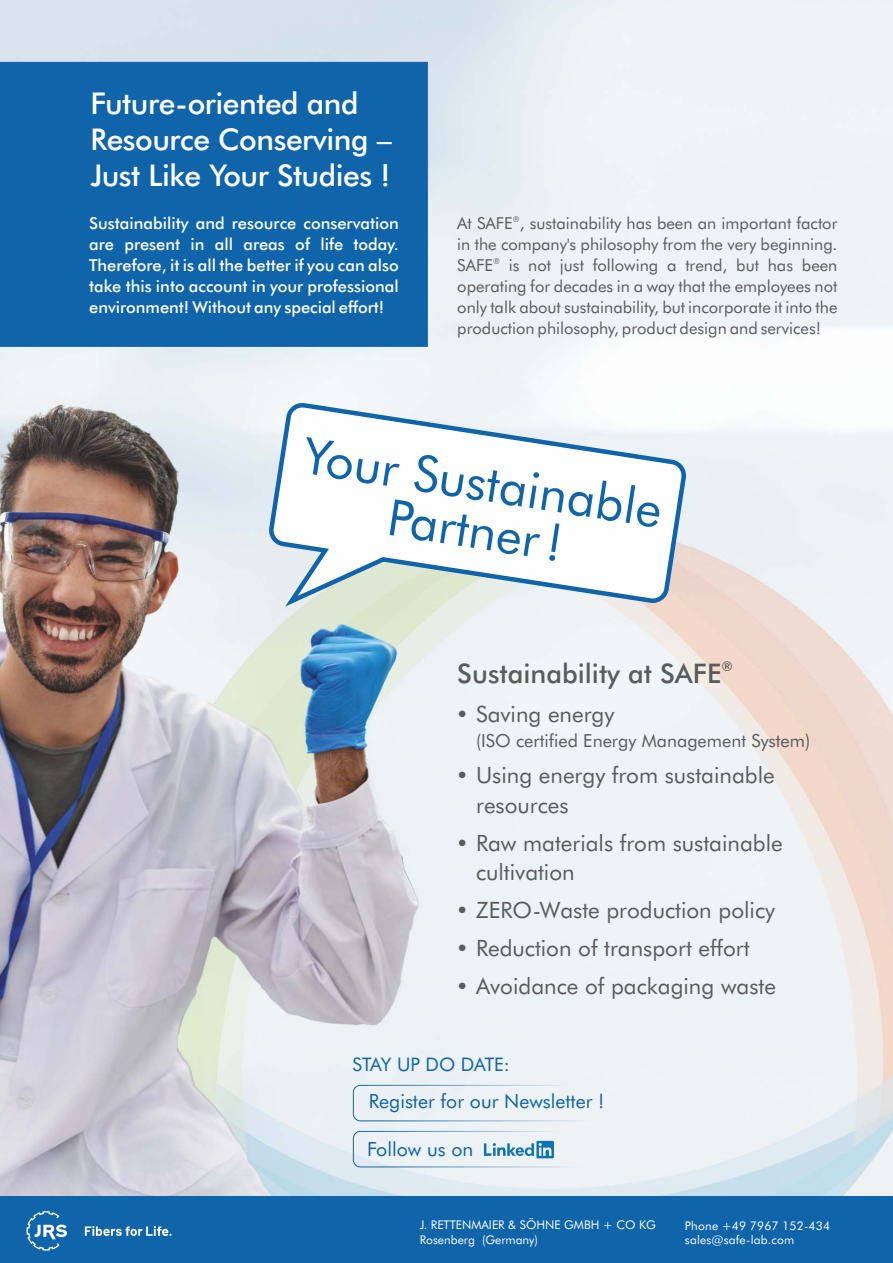
<style>
.page{position:relative;width:893px;height:1263px;background:#fff}
.page>*{position:absolute;margin:0;border:0;box-sizing:border-box;transform-origin:0 0}
.t1{font:50.25px/48.3px "Futura BT";color:#1064a9;text-align:center}
.t2{font:500 30px/36px "Futura BT";letter-spacing:-.015em;color:#fefefe}
.t3{font:500 27px "Futura BT";color:#5b5b5b}
.t4{font:22.5px/29.7px "Futura BT";color:#5b5b5b}
.t5{font:19.5px "Futura BT";color:#0f64a9}
.t6{font:18.6px "Futura BT";letter-spacing:-.01em;color:#0f64a9}
.t7{font:18px "Futura BT";color:#5b5b5b}
.t8{font:16.5px/21px "Futura BT";color:#5b5b5b}
.t9{font:500 16.5px/21px "Futura BT";color:#fefefe;text-align:justify}
.t10{font:500 13.5px "Futura BT";color:#5b5b5b}
.t11{font:12px/14.4px "Futura BT";color:#fefefe}
.t12{font:8.25px "Futura BT";color:#5b5b5b}
</style>
<div class="page">
<img style="left:0;top:0;width:893px;height:1196px">
<div style="left:0;top:62px;width:428px;height:285px;background:#1064a9"></div>
<svg style="left:265px;top:399px;width:425px;height:213px"></svg>
<div style="left:0;top:1196px;width:893px;height:67px;background:#1064a9"></div>
<svg style="left:26px;top:1211px;width:41px;height:40px"></svg>
<svg style="left:85px;top:1226px;width:86px;height:10px"></svg>
<div style="left:353px;top:1085px;width:284px;height:36px;border:1px solid #1064a9;border-radius:7px"></div>
<div style="left:353px;top:1131px;width:271px;height:36px;border:1px solid #1064a9;border-radius:7px"></div>
<svg style="left:484px;top:1141px;width:70px;height:17px"></svg>
<svg style="left:459px;top:710px;width:7px;height:7px"></svg>
<svg style="left:459px;top:772px;width:7px;height:6px"></svg>
<svg style="left:459px;top:839px;width:7px;height:7px"></svg>
<svg style="left:459px;top:906px;width:7px;height:7px"></svg>
<svg style="left:459px;top:944px;width:7px;height:7px"></svg>
<svg style="left:459px;top:982px;width:7px;height:7px"></svg>
<h2 class="t2" style="left:90px;top:89px;width:303px">Future-oriented and<br>Resource Conserving –<br>Just Like Your Studies !</h2>
<p class="t9" style="left:89px;top:214px;width:311px">Sustainability and resource conservation are present in all areas of life today.<br>Therefore, it is all the better if you can also take this into account in your professional environment! Without any special effort!</p>
<p class="t12" style="left:513px;top:216px;width:8px">®</p>
<p class="t8" style="left:457px;top:214px;width:382px">At SAFE , sustainability has been an important factor in the company's philosophy from the very beginning.</p>
<p class="t12" style="left:493px;top:258px;width:8px">®</p>
<p class="t8" style="left:457px;top:256px;width:382px;text-align:justify">SAFE is not just following a trend, but has been operating for decades in a way that the employees not only talk about sustainability, but incorporate it into the production philosophy, product design and services!</p>
<h1 class="t1" style="left:307px;top:435px;width:364px;rotate:9deg">Your Sustainable<br>Partner!</h1>
<p class="t10" style="left:721px;top:661px;width:13px">®</p>
<h3 class="t3" style="left:457px;top:662px;width:266px">Sustainability at SAFE</h3>
<h3 class="t4" style="left:476px;top:701px;width:140px">Saving energy</h3>
<p class="t7" style="left:476px;top:733px;width:336px">(ISO certified Energy Management System)</p>
<h3 class="t4" style="left:476px;top:762px;width:300px">Using energy from sustainable resources</h3>
<h3 class="t4" style="left:476px;top:830px;width:308px">Raw materials from sustainable cultivation</h3>
<h3 class="t4" style="left:476px;top:893px;width:301px;line-height:37.8px">ZERO-Waste production policy<br>Reduction of transport effort<br>Avoidance of packaging waste</h3>
<p class="t6" style="left:353px;top:1057px;width:159px">STAY UP DO DATE:</p>
<p class="t5" style="left:369px;top:1094px;width:237px">Register for our Newsletter !</p>
<p class="t5" style="left:367px;top:1141px;width:108px">Follow us on</p>
<p class="t11" style="left:420px;top:1219px;width:238px">J. RETTENMAIER &amp; SÖHNE GMBH + CO KG<br>Rosenberg (Germany)</p>
<p class="t11" style="left:685px;top:1219px;width:147px">Phone +49 7967 152-434 sales@safe-lab.com</p>
</div>
